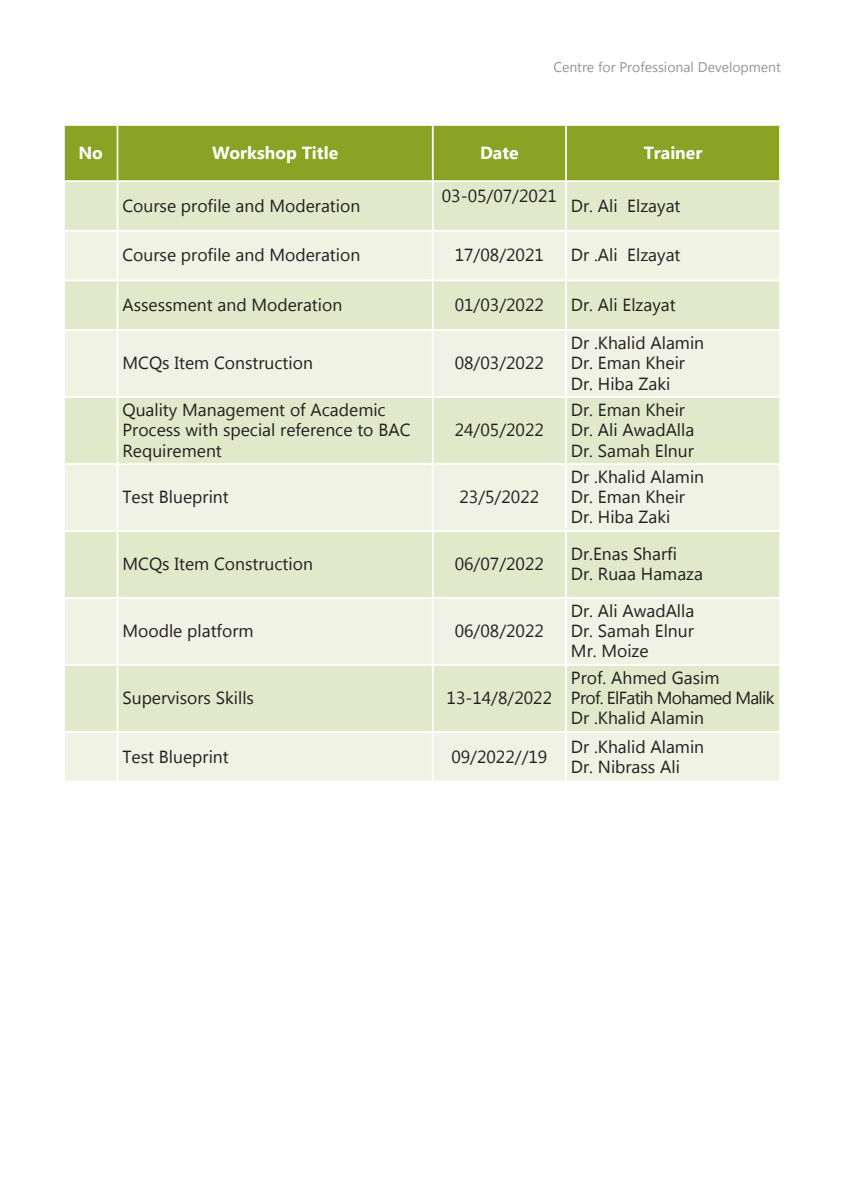
<style>
.page{position:relative;width:844px;height:1191px;background:#fff}
.page>*{position:absolute;margin:0;border:0;box-sizing:border-box;transform-origin:0 0}
.t1{font:17.5px/20.1px "Myanmar Text";color:#231f20}
.t2{font:700 17.5px "Myanmar Text";color:#fff}
.t3{font:14px "Myanmar Text";color:#939598}
</style>
<div class="page">
<div style="left:65px;top:126px;width:714px;height:54px;background:#8aa324"></div>
<div style="left:65px;top:182px;width:714px;height:48px;background:#e2e9cb"></div>
<svg style="left:65px;top:232px;width:714px;height:548px;background:#e9eed8"></svg>
<hr style="left:117px;top:126px;width:1px;height:54px;background:#fff">
<hr style="left:432px;top:126px;width:1px;height:54px;background:#fff">
<hr style="left:565px;top:126px;width:1px;height:54px;background:#fff">
<hr style="left:117px;top:182px;width:1px;height:48px;background:#fff">
<hr style="left:432px;top:182px;width:1px;height:48px;background:#fff">
<hr style="left:565px;top:182px;width:1px;height:48px;background:#fff">
<hr style="left:117px;top:232px;width:1px;height:47px;background:#fff">
<hr style="left:432px;top:232px;width:1px;height:47px;background:#fff">
<hr style="left:565px;top:232px;width:1px;height:47px;background:#fff">
<hr style="left:63px;top:279px;width:54px;height:2px;background:#fff">
<hr style="left:117px;top:279px;width:315px;height:2px;background:#fff">
<hr style="left:117px;top:281px;width:1px;height:48px;background:#fff">
<hr style="left:432px;top:279px;width:134px;height:2px;background:#fff">
<hr style="left:432px;top:281px;width:1px;height:48px;background:#fff">
<hr style="left:566px;top:279px;width:214px;height:2px;background:#fff">
<hr style="left:565px;top:281px;width:1px;height:48px;background:#fff">
<hr style="left:63px;top:329px;width:54px;height:2px;background:#fff">
<hr style="left:117px;top:329px;width:315px;height:2px;background:#fff">
<hr style="left:117px;top:331px;width:1px;height:65px;background:#fff">
<hr style="left:432px;top:329px;width:134px;height:2px;background:#fff">
<hr style="left:432px;top:331px;width:1px;height:65px;background:#fff">
<hr style="left:566px;top:329px;width:214px;height:2px;background:#fff">
<hr style="left:565px;top:331px;width:1px;height:65px;background:#fff">
<hr style="left:63px;top:396px;width:54px;height:2px;background:#fff">
<hr style="left:117px;top:396px;width:315px;height:2px;background:#fff">
<hr style="left:117px;top:398px;width:1px;height:65px;background:#fff">
<hr style="left:432px;top:396px;width:134px;height:2px;background:#fff">
<hr style="left:432px;top:398px;width:1px;height:65px;background:#fff">
<hr style="left:566px;top:396px;width:214px;height:2px;background:#fff">
<hr style="left:565px;top:398px;width:1px;height:65px;background:#fff">
<hr style="left:63px;top:463px;width:54px;height:2px;background:#fff">
<hr style="left:117px;top:463px;width:315px;height:2px;background:#fff">
<hr style="left:117px;top:465px;width:1px;height:65px;background:#fff">
<hr style="left:432px;top:463px;width:134px;height:2px;background:#fff">
<hr style="left:432px;top:465px;width:1px;height:65px;background:#fff">
<hr style="left:566px;top:463px;width:214px;height:2px;background:#fff">
<hr style="left:565px;top:465px;width:1px;height:65px;background:#fff">
<hr style="left:63px;top:530px;width:54px;height:2px;background:#fff">
<hr style="left:117px;top:530px;width:315px;height:2px;background:#fff">
<hr style="left:117px;top:532px;width:1px;height:65px;background:#fff">
<hr style="left:432px;top:530px;width:134px;height:2px;background:#fff">
<hr style="left:432px;top:532px;width:1px;height:65px;background:#fff">
<hr style="left:566px;top:530px;width:214px;height:2px;background:#fff">
<hr style="left:565px;top:532px;width:1px;height:65px;background:#fff">
<hr style="left:63px;top:597px;width:54px;height:2px;background:#fff">
<hr style="left:117px;top:597px;width:315px;height:2px;background:#fff">
<hr style="left:117px;top:599px;width:1px;height:65px;background:#fff">
<hr style="left:432px;top:597px;width:134px;height:2px;background:#fff">
<hr style="left:432px;top:599px;width:1px;height:65px;background:#fff">
<hr style="left:566px;top:597px;width:214px;height:2px;background:#fff">
<hr style="left:565px;top:599px;width:1px;height:65px;background:#fff">
<hr style="left:63px;top:664px;width:54px;height:2px;background:#fff">
<hr style="left:117px;top:664px;width:315px;height:2px;background:#fff">
<hr style="left:117px;top:666px;width:1px;height:65px;background:#fff">
<hr style="left:432px;top:664px;width:134px;height:2px;background:#fff">
<hr style="left:432px;top:666px;width:1px;height:65px;background:#fff">
<hr style="left:566px;top:664px;width:214px;height:2px;background:#fff">
<hr style="left:565px;top:666px;width:1px;height:65px;background:#fff">
<hr style="left:63px;top:731px;width:54px;height:2px;background:#fff">
<hr style="left:117px;top:731px;width:315px;height:2px;background:#fff">
<hr style="left:117px;top:733px;width:1px;height:47px;background:#fff">
<hr style="left:432px;top:731px;width:134px;height:2px;background:#fff">
<hr style="left:432px;top:733px;width:1px;height:47px;background:#fff">
<hr style="left:566px;top:731px;width:214px;height:2px;background:#fff">
<hr style="left:565px;top:733px;width:1px;height:47px;background:#fff">
<p class="t3" style="left:553px;top:59px;width:229px">Centre for Professional Development</p>
<p class="t2" style="left:78px;top:143px;width:26px">No</p>
<p class="t2" style="left:212px;top:143px;width:128px">Workshop Title</p>
<p class="t2" style="left:480px;top:143px;width:40px">Date</p>
<p class="t2" style="left:643px;top:143px;width:60px">Trainer</p>
<p class="t1" style="left:122px;top:196px;width:239px">Course profile and Moderation</p>
<p class="t1" style="left:441px;top:186px;width:116px">03-05/07/2021</p>
<p class="t1" style="left:570px;top:196px;width:111px">Dr. Ali Elzayat</p>
<p class="t1" style="left:122px;top:245px;width:239px">Course profile and Moderation</p>
<p class="t1" style="left:454px;top:245px;width:91px">17/08/2021</p>
<p class="t1" style="left:570px;top:245px;width:111px">Dr .Ali Elzayat</p>
<p class="t1" style="left:122px;top:295px;width:221px">Assessment and Moderation</p>
<p class="t1" style="left:454px;top:295px;width:91px">01/03/2022</p>
<p class="t1" style="left:570px;top:295px;width:106px">Dr. Ali Elzayat</p>
<p class="t1" style="left:122px;top:353px;width:192px">MCQs Item Construction</p>
<p class="t1" style="left:454px;top:353px;width:91px">08/03/2022</p>
<p class="t1" style="left:122px;top:400px;width:289px">Quality Management of Academic<br>Process with special reference to BAC<br>Requirement</p>
<p class="t1" style="left:454px;top:420px;width:91px">24/05/2022</p>
<p class="t1" style="left:122px;top:487px;width:108px">Test Blueprint</p>
<p class="t1" style="left:459px;top:487px;width:81px">23/5/2022</p>
<p class="t1" style="left:570px;top:333px;width:135px">Dr .Khalid Alamin<br>Dr. Eman Kheir<br>Dr. Hiba Zaki</p>
<p class="t1" style="left:570px;top:400px;width:125px">Dr. Eman Kheir<br>Dr. Ali AwadAlla<br>Dr. Samah Elnur</p>
<p class="t1" style="left:570px;top:467px;width:135px">Dr .Khalid Alamin<br>Dr. Eman Kheir<br>Dr. Hiba Zaki</p>
<p class="t1" style="left:122px;top:554px;width:192px">MCQs Item Construction</p>
<p class="t1" style="left:454px;top:554px;width:91px">06/07/2022</p>
<p class="t1" style="left:570px;top:544px;width:134px">Dr.Enas Sharfi<br>Dr. Ruaa Hamaza</p>
<p class="t1" style="left:122px;top:621px;width:132px">Moodle platform</p>
<p class="t1" style="left:454px;top:621px;width:91px">06/08/2022</p>
<p class="t1" style="left:122px;top:688px;width:133px">Supervisors Skills</p>
<p class="t1" style="left:446px;top:688px;width:107px">13-14/8/2022</p>
<p class="t1" style="left:570px;top:601px;width:125px;text-align:justify">Dr. Ali AwadAlla Dr. Samah Elnur Mr. Moize</p>
<p class="t1" style="left:570px;top:668px;width:205px">Prof. Ahmed Gasim<br>Prof. ElFatih Mohamed Malik<br>Dr .Khalid Alamin</p>
<p class="t1" style="left:122px;top:746px;width:108px">Test Blueprint</p>
<p class="t1" style="left:451px;top:746px;width:97px">09/2022//19</p>
<p class="t1" style="left:570px;top:736px;width:135px">Dr .Khalid Alamin<br>Dr. Nibrass Ali</p>
</div>
